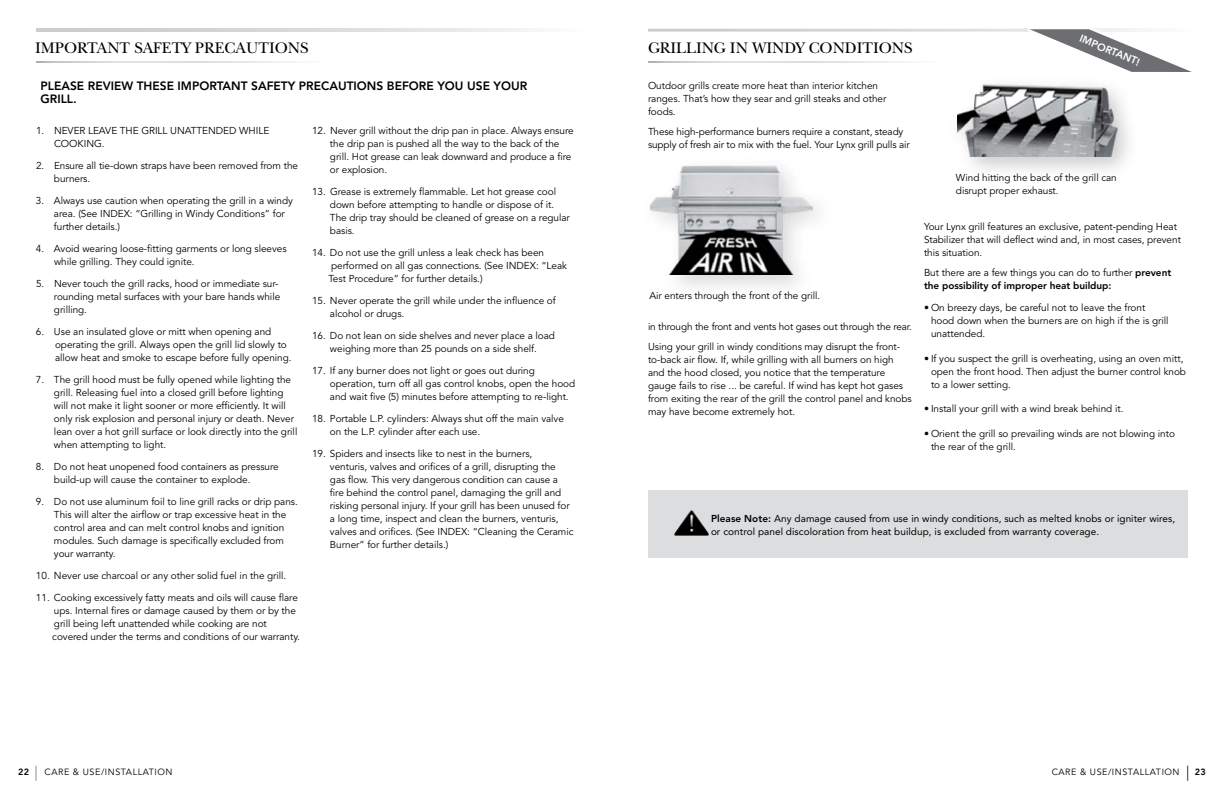
<style>
.page{position:relative;width:1224px;height:792px;background:#fff}
.page>*{position:absolute;margin:0;border:0;box-sizing:border-box;transform-origin:0 0}
.t1{font:16px "New Baskerville";color:#000}
.t2{font:800 12px/13px "Avenir";color:#000}
.t3{font:800 10.4px "Avenir";color:#fff}
.t4{font:10px/13px "Avenir";letter-spacing:-.005em;color:#000}
.t5{font:10px/13px "Avenir";letter-spacing:.005em;color:#000}
.t6{font:800 10px/13px "Avenir";letter-spacing:-.005em;color:#000}
.t7{font:9px "Avenir";letter-spacing:.06em;color:#000}
.t8{font:800 9px "Avenir";color:#000}
.s1{font-weight:400}
.s2{font-weight:800}
.s3{font-weight:300;font-size:15px;color:#6d6e71}
.s4{font-weight:300;font-size:15px}
</style>
<div class="page">
<svg style="left:36px;top:29px;width:495px;height:3px"></svg>
<svg style="left:36px;top:62px;width:260px;height:1px"></svg>
<img style="left:969px;top:100px;width:160px;height:71px">
<img style="left:957px;top:84px;width:162px;height:72px">
<img style="left:650px;top:203px;width:149px;height:84px">
<img style="left:651px;top:165px;width:167px;height:109px">
<div style="left:648px;top:491px;width:540px;height:67px;background:#dcddde"></div>
<img style="left:675px;top:510px;width:34px;height:26px">
<svg style="left:648px;top:29px;width:544px;height:43px"></svg>
<p class="t3" style="left:1083px;top:32px;width:66px;rotate:23deg">IMPORTANT!</p>
<h1 class="t1" style="left:35px;top:39px;width:275px">IMPORTANT SAFETY PRECAUTIONS</h1>
<p class="t2" style="left:40px;top:79px;width:488px">PLEASE REVIEW THESE IMPORTANT SAFETY PRECAUTIONS BEFORE YOU USE YOUR<br>GRILL.</p>
<p class="t4" style="left:648px;top:79px;width:240px">Outdoor grills create more heat than interior kitchen ranges. That’s how they sear and grill steaks and other foods.</p>
<p class="t4" style="left:648px;top:125px;width:263px">These high-performance burners require a constant, steady supply of fresh air to mix with the fuel. Your Lynx grill pulls air</p>
<h1 class="t1" style="left:648px;top:39px;width:266px">GRILLING IN WINDY CONDITIONS</h1>
<p class="t4" style="left:330px;top:124px;width:245px;text-indent:-18px">12. Never grill without the drip pan in place. Always ensure the drip pan is pushed all the way to the back of the grill. Hot grease can leak downward and produce a fire or explosion.</p>
<p class="t4" style="left:330px;top:185px;width:241px;text-indent:-18px">13. Grease is extremely flammable. Let hot grease cool down before attempting to handle or dispose of it.<br>The drip tray should be cleaned of grease on a regular basis.</p>
<p class="t4" style="left:328px;top:246px;width:240px;text-indent:-16px">14. Do not use the grill unless a leak check has been performed on all gas connections. (See INDEX: “Leak<br>Test Procedure” for further details.)</p>
<p class="t4" style="left:330px;top:294px;width:227px;text-indent:-18px">15. Never operate the grill while under the influence of alcohol or drugs.</p>
<p class="t4" style="left:312px;top:329px;width:245px;text-align:center">16. Do not lean on side shelves and never place a load weighing more than 25 pounds on a side shelf.</p>
<p class="t4" style="left:330px;top:364px;width:247px;text-indent:-18px">17. If any burner does not light or goes out during operation, turn off all gas control knobs, open the hood and wait five (5) minutes before attempting to re-light.</p>
<p class="t4" style="left:330px;top:412px;width:235px;text-indent:-18px">18. Portable L.P. cylinders: Always shut off the main valve on the L.P. cylinder after each use.</p>
<p class="t4" style="left:330px;top:447px;width:245px;text-indent:-18px">19. Spiders and insects like to nest in the burners,<br>venturis, valves and orifices of a grill, disrupting the gas flow. This very dangerous condition can cause a fire behind the control panel, damaging the grill and risking personal injury. If your grill has been unused for a long time, inspect and clean the burners, venturis, valves and orifices. (See INDEX: “Cleaning the Ceramic Burner” for further details.)</p>
<p class="t4" style="left:54px;top:124px;width:217px;text-indent:-18px">1. NEVER LEAVE THE GRILL UNATTENDED WHILE<br>COOKING.</p>
<p class="t4" style="left:54px;top:159px;width:246px;text-indent:-18px">2. Ensure all tie-down straps have been removed from the burners.</p>
<p class="t4" style="left:54px;top:194px;width:241px;text-indent:-18px">3. Always use caution when operating the grill in a windy area. (See INDEX: “Grilling in Windy Conditions” for further details.)</p>
<p class="t4" style="left:54px;top:242px;width:234px;text-indent:-18px">4. Avoid wearing loose-fitting garments or long sleeves while grilling. They could ignite.</p>
<p class="t4" style="left:54px;top:277px;width:228px;text-indent:-18px">5. Never touch the grill racks, hood or immediate sur&shy;rounding metal surfaces with your bare hands while grilling.</p>
<p class="t4" style="left:55px;top:325px;width:238px;text-indent:-19px">6. Use an insulated glove or mitt when opening and operating the grill. Always open the grill lid slowly to allow heat and smoke to escape before fully opening.</p>
<p class="t4" style="left:54px;top:373px;width:245px;text-indent:-18px">7. The grill hood must be fully opened while lighting the grill. Releasing fuel into a closed grill before lighting will not make it light sooner or more efficiently. It will only risk explosion and personal injury or death. Never lean over a hot grill surface or look directly into the grill when attempting to light.</p>
<p class="t4" style="left:54px;top:460px;width:226px;text-indent:-18px">8. Do not heat unopened food containers as pressure build-up will cause the container to explode.</p>
<p class="t4" style="left:54px;top:495px;width:245px;text-indent:-18px">9. Do not use aluminum foil to line grill racks or drip pans.<br>This will alter the airflow or trap excessive heat in the control area and can melt control knobs and ignition modules. Such damage is specifically excluded from your warranty.</p>
<p class="t4" style="left:36px;top:569px;width:252px">10. Never use charcoal or any other solid fuel in the grill.</p>
<p class="t4" style="left:52px;top:591px;width:249px;text-indent:-16px">11. Cooking excessively fatty meats and oils will cause flare ups. Internal fires or damage caused by them or by the grill being left unattended while cooking are not covered under the terms and conditions of our warranty.</p>
<p class="t4" style="left:956px;top:171px;width:162px">Wind hitting the back of the grill can disrupt proper exhaust.</p>
<p class="t4" style="left:924px;top:220px;width:259px">Your Lynx grill features an exclusive, patent-pending Heat<br>Stabilizer that will deflect wind and, in most cases, prevent this situation.</p>
<p class="t6" style="left:924px;top:266px;width:249px"><span class="s1">But there are a few things you can do to further</span> prevent the possibility of improper heat buildup:</p>
<p class="t4" style="left:931px;top:302px;width:239px;text-indent:-7px">• On breezy days, be careful not to leave the front hood down when the burners are on high if the is grill unattended.</p>
<p class="t4" style="left:931px;top:352px;width:257px;text-indent:-7px">• If you suspect the grill is overheating, using an oven mitt, open the front hood. Then adjust the burner control knob to a lower setting.</p>
<p class="t4" style="left:924px;top:403px;width:201px">• Install your grill with a wind break behind it.</p>
<p class="t4" style="left:931px;top:427px;width:245px;text-indent:-7px">• Orient the grill so prevailing winds are not blowing into the rear of the grill.</p>
<p class="t4" style="left:649px;top:289px;width:172px">Air enters through the front of the grill.</p>
<p class="t4" style="left:648px;top:317px;width:265px;line-height:20.2px">in through the front and vents hot gases out through the rear.<br>Using your grill in windy conditions may disrupt the front-</p>
<p class="t4" style="left:648px;top:353px;width:265px">to-back air flow. If, while grilling with all burners on high and the hood closed, you notice that the temperature gauge fails to rise ... be careful. If wind has kept hot gases from exiting the rear of the grill the control panel and knobs may have become extremely hot.</p>
<p class="t5" style="left:711px;top:512px;width:466px"><span class="s2">Please Note:</span> Any damage caused from use in windy conditions, such as melted knobs or igniter wires, or control panel discoloration from heat buildup, is excluded from warranty coverage.</p>
<p class="t7" style="left:18px;top:767px;width:156px"><span class="s2">22</span> <span class="s3">|</span> CARE &amp; USE/INSTALLATION</p>
<p class="t8" style="left:1186px;top:767px;width:21px"><span class="s4">|</span> 23</p>
<p class="t7" style="left:1052px;top:767px;width:129px">CARE &amp; USE/INSTALLATION</p>
</div>
